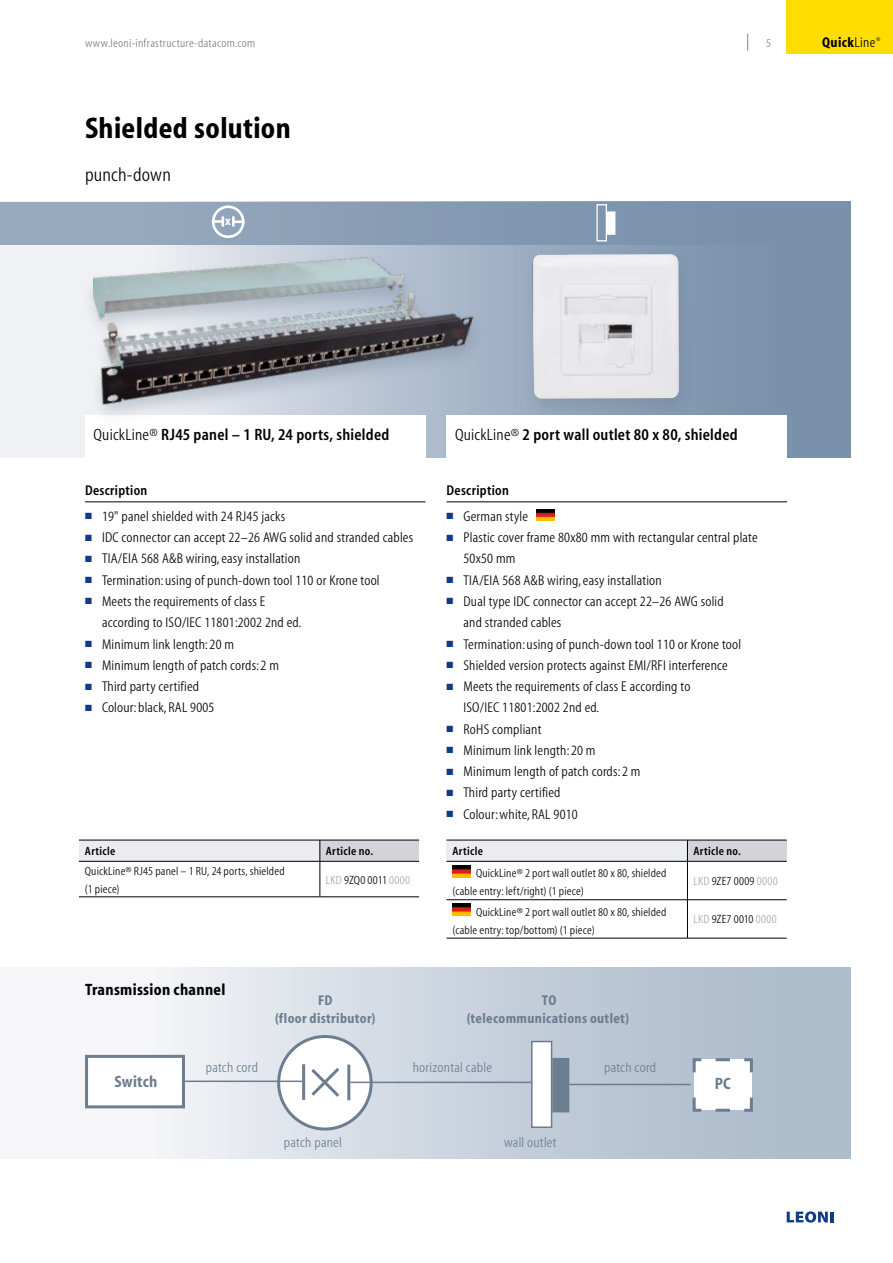
<style>
.page{position:relative;width:893px;height:1263px;background:#fff}
.page>*{position:absolute;margin:0;border:0;box-sizing:border-box;transform-origin:0 0}
.Headline_20_pt{font:700 condensed 30px "Myriad";letter-spacing:.015em;color:#000}
.Headline_20_pt-2{font:19.5px "Myriad Condensed";letter-spacing:.01em;color:#000}
.copy_9_5_ohne_Raster{font:semi-condensed 16.5px "Myriad";letter-spacing:.015em;color:#000}
.Headline___Semi_Cond{font:700 condensed 16.5px "Myriad";letter-spacing:.02em;color:#000}
.Headline___Semi_Cond-2{font:700 condensed 16.5px "Myriad";letter-spacing:.015em;color:#6c7d90}
.LEONI_Bullet_points{font:14.25px/21.3px "Myriad Condensed";letter-spacing:.015em;color:#000}
.Headline___Semi_Cond-3{font:14.25px "Myriad Condensed";letter-spacing:.02em;color:#6c7d90}
.Headline___Semi_Cond-4{font:700 condensed 14.25px/18px "Myriad";letter-spacing:.025em;color:#6c7d90;text-align:center}
.copy_9_5_ohne_Raster-2{font:semi-condensed 14.25px "Myriad";letter-spacing:.02em;color:#000}
.t1{font:700 condensed 14.25px "Myriad";letter-spacing:.03em;color:#000}
.t2{font:700 condensed 12.9px "Myriad";color:#fff}
.Tabelle_copy_mittig{font:12px "Myriad Condensed";letter-spacing:.015em;color:#000}
.t3{font:12px "Myriad Condensed";letter-spacing:.025em;color:#768085}
.Tabellenkopf_8_semi{font:semi-condensed 12px "Myriad";letter-spacing:.03em;color:#000}
.t4{font:12px "Myriad Condensed";color:#7e8386}
.s1{font-family:"Myriad Condensed";font-weight:400;font-stretch:normal}
.s2{font-family:"Myriad Condensed";font-stretch:normal}
.s3{color:#0f3b89}
.s4{color:#a7a7a8}
</style>
<div class="page">
<svg style="left:787px;top:1211px;width:46px;height:11px"></svg>
<div style="left:787px;top:0;width:106px;height:53px;background:#fd0"></div>
<svg style="left:747px;top:34px;width:1px;height:17px"></svg>
<svg style="left:0;top:244px;width:850px;height:213px"></svg>
<div style="left:0;top:202px;width:850px;height:42px;background:linear-gradient(to right,#9aacc0,#758da8)"></div>
<div style="left:0;top:967px;width:850px;height:192px;background:linear-gradient(to right,#fefcfd,#a4b5c7)"></div>
<div style="left:279px;top:1036px;width:92px;height:93px;background:#fff;border-radius:50%"></div>
<div style="left:277px;top:1035px;width:96px;height:95px;border:3px solid #6c7d90;border-radius:50%"></div>
<div style="left:522px;top:248px;width:173px;height:173px;background:#6c7d90;opacity:.35"></div>
<img style="left:531px;top:254px;width:149px;height:145px">
<div style="left:85px;top:1055px;width:100px;height:53px;background:#fff;border:3px solid #6c7d90"></div>
<div style="left:531px;top:1041px;width:21px;height:87px;background:#fff;border:2px solid #6c7d90"></div>
<div style="left:552px;top:1058px;width:17px;height:54px;background:#6c7d90;border:3px solid #6c7d90"></div>
<hr style="left:569px;top:1084px;width:122px;height:1px;background:#6c7d90">
<svg style="left:691px;top:1057px;width:63px;height:56px"></svg>
<hr style="left:185px;top:1080px;width:117px;height:2px;background:#6c7d90">
<hr style="left:350px;top:1081px;width:181px;height:2px;background:#6c7d90">
<hr style="left:347px;top:1064px;width:3px;height:36px;background:#6c7d90">
<svg style="left:311px;top:1068px;width:29px;height:29px"></svg>
<hr style="left:302px;top:1064px;width:3px;height:36px;background:#6c7d90">
<div style="left:212px;top:205px;width:32px;height:33px;border:3px solid #fff;border-radius:50%"></div>
<svg style="left:232px;top:216px;width:12px;height:10px"></svg>
<svg style="left:212px;top:216px;width:12px;height:11px"></svg>
<div style="left:596px;top:204px;width:11px;height:37px;border:1px solid #fff"></div>
<div style="left:607px;top:211px;width:8px;height:24px;background:#fff"></div>
<div style="left:85px;top:415px;width:340px;height:63px;background:#fff"></div>
<hr style="left:85px;top:502px;width:340px;height:1px;background:#000">
<div style="left:446px;top:415px;width:341px;height:63px;background:#fff"></div>
<hr style="left:446px;top:502px;width:341px;height:1px;background:#000">
<img style="left:536px;top:509px;width:18px;height:12px">
<svg style="left:79px;top:840px;width:340px;height:56px"></svg>
<hr style="left:79px;top:861px;width:241px;height:1px;background:#000">
<hr style="left:320px;top:861px;width:99px;height:1px;background:#000">
<hr style="left:320px;top:861px;width:1px;height:36px;background:#000">
<hr style="left:79px;top:896px;width:241px;height:1px;background:#000">
<hr style="left:320px;top:896px;width:99px;height:1px;background:#000">
<svg style="left:446px;top:840px;width:341px;height:98px"></svg>
<hr style="left:446px;top:861px;width:241px;height:1px;background:#000">
<hr style="left:687px;top:861px;width:100px;height:1px;background:#000">
<hr style="left:687px;top:861px;width:1px;height:38px;background:#000">
<hr style="left:446px;top:899px;width:241px;height:1px;background:#000">
<hr style="left:687px;top:899px;width:100px;height:1px;background:#000">
<hr style="left:687px;top:900px;width:1px;height:38px;background:#000">
<hr style="left:446px;top:938px;width:241px;height:1px;background:#000">
<hr style="left:687px;top:938px;width:100px;height:1px;background:#000">
<img style="left:452px;top:865px;width:18px;height:12px">
<img style="left:452px;top:904px;width:18px;height:12px">
<div style="left:81px;top:252px;width:408px;height:174px;background:#6c7d90;opacity:.35"></div>
<img style="left:93px;top:257px;width:392px;height:163px">
<p class="t3" style="left:85px;top:37px;width:172px">www.leoni-infrastructure-datacom.com</p>
<p class="t1" style="left:822px;top:35px;width:60px">Quick<span class="s1">Line</span><sup>®</sup></p>
<p class="t4" style="left:766px;top:37px;width:6px">5</p>
<p class="Headline_20_pt" style="left:85px;top:113px;width:207px">Shielded solution</p>
<p class="Headline_20_pt-2" style="left:85px;top:165px;width:87px">punch-down</p>
<p class="t2" style="left:225px;top:214px;width:7px">x</p>
<p class="copy_9_5_ohne_Raster" style="left:94px;top:426px;width:297px"><span class="s2">QuickLine®</span> RJ45 panel – 1 RU, 24 ports, shielded</p>
<p class="copy_9_5_ohne_Raster" style="left:455px;top:426px;width:284px"><span class="s2">QuickLine®</span> 2 port wall outlet 80 x 80, shielded</p>
<p class="copy_9_5_ohne_Raster-2" style="left:85px;top:484px;width:64px">Description</p>
<p class="LEONI_Bullet_points" style="left:85px;top:506px;width:202px"><span class="s3">■</span> 19" panel shielded with 24 RJ45 jacks</p>
<p class="LEONI_Bullet_points" style="left:85px;top:527px;width:330px"><span class="s3">■</span> IDC connector can accept 22–26 AWG solid and stranded cables</p>
<p class="LEONI_Bullet_points" style="left:85px;top:549px;width:217px"><span class="s3">■</span> TIA/EIA 568 A&amp;B wiring, easy installation</p>
<p class="LEONI_Bullet_points" style="left:85px;top:570px;width:296px"><span class="s3">■</span> Termination: using of punch-down tool 110 or Krone tool</p>
<p class="LEONI_Bullet_points" style="left:102px;top:591px;width:201px;text-indent:-17px"><span class="s3">■</span> Meets the requirements of class E according to ISO/IEC 11801:2002 2nd ed.</p>
<p class="LEONI_Bullet_points" style="left:85px;top:634px;width:151px"><span class="s3">■</span> Minimum link length: 20 m</p>
<p class="LEONI_Bullet_points" style="left:85px;top:655px;width:196px"><span class="s3">■</span> Minimum length of patch cords: 2 m</p>
<p class="LEONI_Bullet_points" style="left:85px;top:676px;width:116px"><span class="s3">■</span> Third party certified</p>
<p class="LEONI_Bullet_points" style="left:85px;top:697px;width:131px"><span class="s3">■</span> Colour: black, RAL 9005</p>
<p class="copy_9_5_ohne_Raster-2" style="left:446px;top:484px;width:64px">Description</p>
<p class="LEONI_Bullet_points" style="left:446px;top:506px;width:83px"><span class="s3">■</span> German style</p>
<p class="LEONI_Bullet_points" style="left:463px;top:527px;width:296px;text-indent:-17px"><span class="s3">■</span> Plastic cover frame 80x80 mm with rectangular central plate<br>50x50 mm</p>
<p class="LEONI_Bullet_points" style="left:446px;top:570px;width:217px"><span class="s3">■</span> TIA/EIA 568 A&amp;B wiring, easy installation</p>
<p class="LEONI_Bullet_points" style="left:463px;top:591px;width:262px;text-indent:-17px"><span class="s3">■</span> Dual type IDC connector can accept 22–26 AWG solid and stranded cables</p>
<p class="LEONI_Bullet_points" style="left:446px;top:634px;width:296px"><span class="s3">■</span> Termination: using of punch-down tool 110 or Krone tool</p>
<p class="LEONI_Bullet_points" style="left:446px;top:655px;width:283px"><span class="s3">■</span> Shielded version protects against EMI/RFI interference</p>
<p class="LEONI_Bullet_points" style="left:463px;top:676px;width:228px;text-indent:-17px"><span class="s3">■</span> Meets the requirements of class E according to<br>ISO/IEC 11801:2002 2nd ed.</p>
<p class="LEONI_Bullet_points" style="left:446px;top:719px;width:96px"><span class="s3">■</span> RoHS compliant</p>
<p class="LEONI_Bullet_points" style="left:446px;top:740px;width:151px"><span class="s3">■</span> Minimum link length: 20 m</p>
<p class="LEONI_Bullet_points" style="left:446px;top:761px;width:196px"><span class="s3">■</span> Minimum length of patch cords: 2 m</p>
<p class="LEONI_Bullet_points" style="left:446px;top:783px;width:116px"><span class="s3">■</span> Third party certified</p>
<p class="LEONI_Bullet_points" style="left:446px;top:804px;width:133px"><span class="s3">■</span> Colour: white, RAL 9010</p>
<p class="Tabellenkopf_8_semi" style="left:85px;top:845px;width:32px">Article</p>
<p class="Tabellenkopf_8_semi" style="left:326px;top:845px;width:49px">Article no.</p>
<p class="Tabelle_copy_mittig" style="left:85px;top:865px;width:201px">QuickLine® RJ45 panel – 1 RU, 24 ports, shielded</p>
<p class="Tabelle_copy_mittig" style="left:85px;top:883px;width:36px">(1 piece)</p>
<p class="Tabelle_copy_mittig" style="left:326px;top:874px;width:86px"><span class="s4">LKD</span> 9ZQ0 0011 <span class="s4">0000</span></p>
<p class="Tabellenkopf_8_semi" style="left:452px;top:845px;width:32px">Article</p>
<p class="Tabellenkopf_8_semi" style="left:693px;top:845px;width:49px">Article no.</p>
<p class="Tabelle_copy_mittig" style="left:476px;top:868px;width:192px">QuickLine® 2 port wall outlet 80 x 80, shielded</p>
<p class="Tabelle_copy_mittig" style="left:452px;top:886px;width:133px">(cable entry: left/right) (1 piece)</p>
<p class="Tabelle_copy_mittig" style="left:693px;top:875px;width:86px"><span class="s4">LKD</span> 9ZE7 0009 <span class="s4">0000</span></p>
<p class="Tabelle_copy_mittig" style="left:476px;top:906px;width:192px">QuickLine® 2 port wall outlet 80 x 80, shielded</p>
<p class="Tabelle_copy_mittig" style="left:452px;top:924px;width:144px">(cable entry: top/bottom) (1 piece)</p>
<p class="Tabelle_copy_mittig" style="left:693px;top:913px;width:85px"><span class="s4">LKD</span> 9ZE7 0010 <span class="s4">0000</span></p>
<p class="Headline___Semi_Cond" style="left:85px;top:981px;width:142px">Transmission channel</p>
<p class="Headline___Semi_Cond-4" style="left:275px;top:992px;width:102px">FD<br>(floor distributor)</p>
<p class="Headline___Semi_Cond-4" style="left:467px;top:992px;width:164px">TO<br>(telecommunications outlet)</p>
<p class="Headline___Semi_Cond-3" style="left:206px;top:1060px;width:54px">patch cord</p>
<p class="Headline___Semi_Cond-3" style="left:413px;top:1060px;width:81px">horizontal cable</p>
<p class="Headline___Semi_Cond-3" style="left:604px;top:1060px;width:54px">patch cord</p>
<p class="Headline___Semi_Cond-2" style="left:114px;top:1073px;width:45px">Switch</p>
<p class="Headline___Semi_Cond-2" style="left:715px;top:1075px;width:18px">PC</p>
<p class="Headline___Semi_Cond-3" style="left:284px;top:1135px;width:59px">patch panel</p>
<p class="Headline___Semi_Cond-3" style="left:504px;top:1135px;width:54px">wall outlet</p>
</div>
